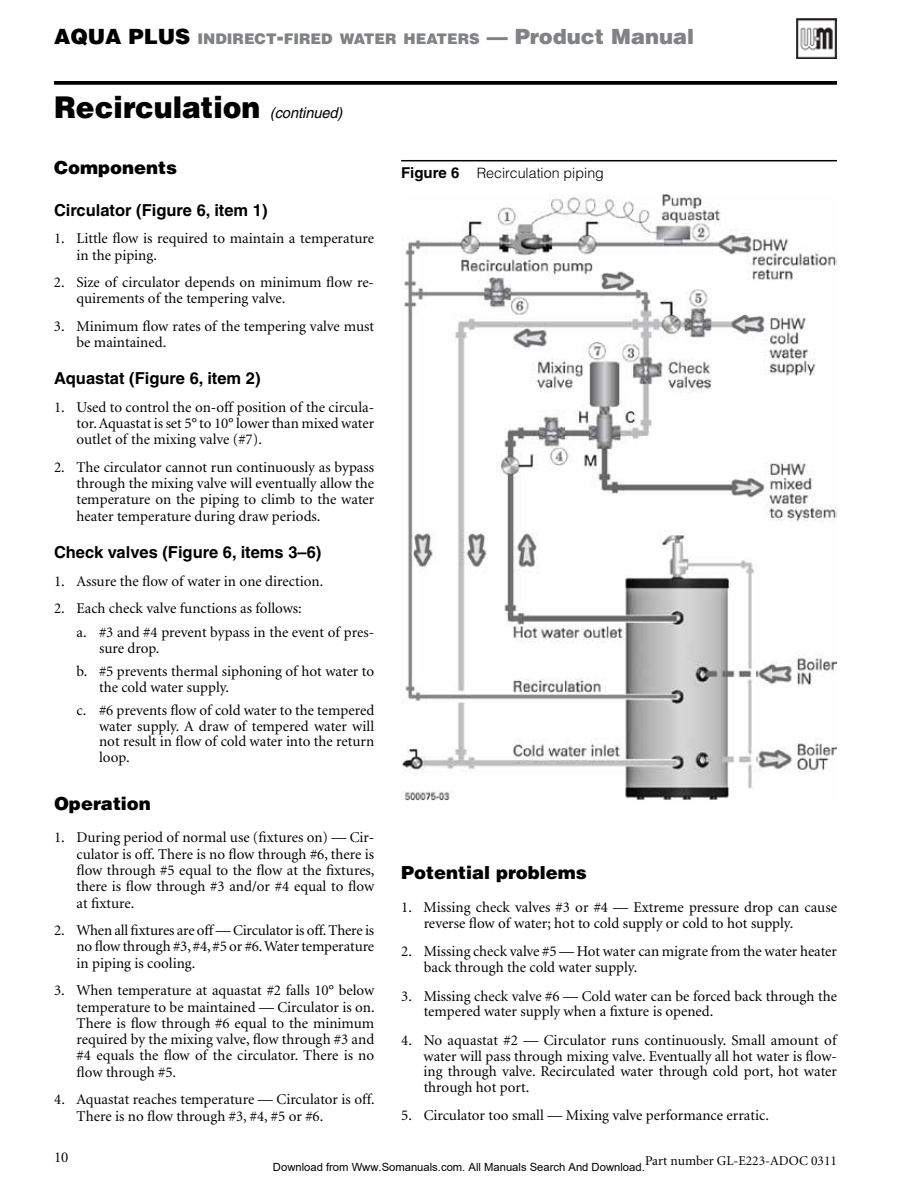
<style>
.page{position:relative;width:918px;height:1188px;background:#fff}
.page>*{position:absolute;margin:0;border:0;box-sizing:border-box;transform-origin:0 0}
.t1{font:900 30px "Helvetica";color:#000;scale:.94 1}
.t2{font:900 18px "Helvetica";color:#000}
.t3{font:700 16.5px "Helvetica";color:#000}
.t4{font:15px/16.4px "Minion";color:#000}
.t5{font:900 14.7px "Helvetica";color:#808285}
.t6{font:300 14.25px "Helvetica";color:#000}
.t7{font:13.5px "Minion";color:#000}
.t8{font:11.25px "Arial";color:#000}
.s1{font-size:21px;color:#000}
.s2{font-size:21px}
.s3{font-weight:400;font-style:italic;font-size:15px}
.s4{font-weight:700;font-size:15px}
</style>
<div class="page">
<svg style="left:54px;top:81px;width:783px;height:4px;background:#0f0f0f"></svg>
<hr style="left:401px;top:160px;width:436px;height:1px;background:#000">
<img style="left:402px;top:194px;width:435px;height:607px">
<img style="left:796px;top:18px;width:41px;height:41px">
<p class="t5" style="left:54px;top:29px;width:642px"><span class="s1">AQUA PLUS</span> INDIRECT<span class="s2">-</span>FIRED WATER HEATERS <span class="s2">—</span> <span class="s2">Product Manual</span></p>
<h1 class="t1" style="left:54px;top:88px;width:308px">Recirculation <span class="s3">(continued)</span></h1>
<p class="t2" style="left:54px;top:156px;width:125px">Components</p>
<p class="t3" style="left:54px;top:200px;width:215px">Circulator (Figure 6, item 1)</p>
<p class="t4" style="left:76px;top:231px;width:299px;text-indent:-22px">1. Little flow is required to maintain a temperature in the piping.</p>
<p class="t4" style="left:76px;top:275px;width:299px;text-indent:-23px">2. Size of circulator depends on minimum flow re&shy;quirements of the tempering valve.</p>
<p class="t4" style="left:76px;top:318px;width:299px;text-indent:-22px">3. Minimum flow rates of the tempering valve must be maintained.</p>
<p class="t3" style="left:54px;top:369px;width:208px">Aquastat (Figure 6, item 2)</p>
<p class="t4" style="left:77px;top:399px;width:299px;text-align:justify;text-indent:-23px">1. Used to control the on-off position of the circula&shy;tor.Aquastat is set 5° to 10° lower than mixed water outlet of the mixing valve (#7).</p>
<p class="t4" style="left:77px;top:459px;width:299px;text-align:justify;text-indent:-23px">2. The circulator cannot run continuously as bypass through the mixing valve will eventually allow the temperature on the piping to climb to the water heater temperature during draw periods.</p>
<p class="t3" style="left:54px;top:542px;width:269px">Check valves (Figure 6, items 3–6)</p>
<p class="t4" style="left:54px;top:573px;width:271px">1. Assure the flow of water in one direction.</p>
<p class="t4" style="left:76px;top:596px;width:299px;line-height:24.5px;text-indent:-22px">2. Each check valve functions as follows:<br>a. #3 and #4 prevent bypass in the event of pres-</p>
<p class="t4" style="left:77px;top:637px;width:299px;line-height:23.4px;text-indent:22px">sure drop.<br>b. #5 prevents thermal siphoning of hot water to</p>
<p class="t4" style="left:77px;top:676px;width:299px;line-height:23.4px;text-indent:22px">the cold water supply.<br>c. #6 prevents flow of cold water to the tempered</p>
<p class="t4" style="left:99px;top:719px;width:277px;line-height:15.6px;text-align:justify">water supply. A draw of tempered water will not result in flow of cold water into the return loop.</p>
<p class="t2" style="left:54px;top:792px;width:99px">Operation</p>
<p class="t4" style="left:76px;top:830px;width:300px;text-align:justify;text-indent:-22px">1. During period of normal use (fixtures on) — Cir&shy;culator is off. There is no flow through #6, there is flow through #5 equal to the flow at the fixtures, there is flow through #3 and/or #4 equal to flow at fixture.</p>
<p class="t4" style="left:77px;top:923px;width:299px;text-align:justify;text-indent:-23px">2. When all fixtures are off — Circulator is off.There is no flow through #3, #4, #5 or #6.Water temperature in piping is cooling.</p>
<p class="t4" style="left:77px;top:983px;width:300px;text-align:justify;text-indent:-22px">3. When temperature at aquastat #2 falls 10° below temperature to be maintained — Circulator is on.<br>There is flow through #6 equal to the minimum required by the mixing valve, flow through #3 and #4 equals the flow of the circulator. There is no flow through #5.</p>
<p class="t4" style="left:77px;top:1092px;width:300px;text-indent:-22px">4. Aquastat reaches temperature — Circulator is off.<br>There is no flow through #3, #4, #5 or #6.</p>
<p class="t6" style="left:401px;top:164px;width:204px"><span class="s4">Figure 6</span> Recirculation piping</p>
<p class="t2" style="left:401px;top:861px;width:187px">Potential problems</p>
<p class="t4" style="left:424px;top:900px;width:415px;line-height:15.8px;text-indent:-23px">1. Missing check valves #3 or #4 — Extreme pressure drop can cause reverse flow of water; hot to cold supply or cold to hot supply.</p>
<p class="t4" style="left:424px;top:944px;width:415px;line-height:15.8px;text-indent:-23px">2. Missing check valve #5 — Hot water can migrate from the water heater back through the cold water supply.</p>
<p class="t4" style="left:424px;top:988px;width:415px;line-height:15.8px;text-indent:-22px">3. Missing check valve #6 — Cold water can be forced back through the tempered water supply when a fixture is opened.</p>
<p class="t4" style="left:424px;top:1033px;width:415px;line-height:15.8px;text-align:justify;text-indent:-22px">4. No aquastat #2 — Circulator runs continuously. Small amount of water will pass through mixing valve. Eventually all hot water is flow&shy;ing through valve. Recirculated water through cold port, hot water through hot port.</p>
<p class="t4" style="left:401px;top:1108px;width:369px">5. Circulator too small — Mixing valve performance erratic.</p>
<p class="t4" style="left:54px;top:1150px;width:16px">10</p>
<p class="t7" style="left:645px;top:1154px;width:193px">Part number GL-E223-ADOC 0311</p>
<p class="t8" style="left:273px;top:1160px;width:373px">Download from Www.Somanuals.com. All Manuals Search And Download.</p>
</div>
